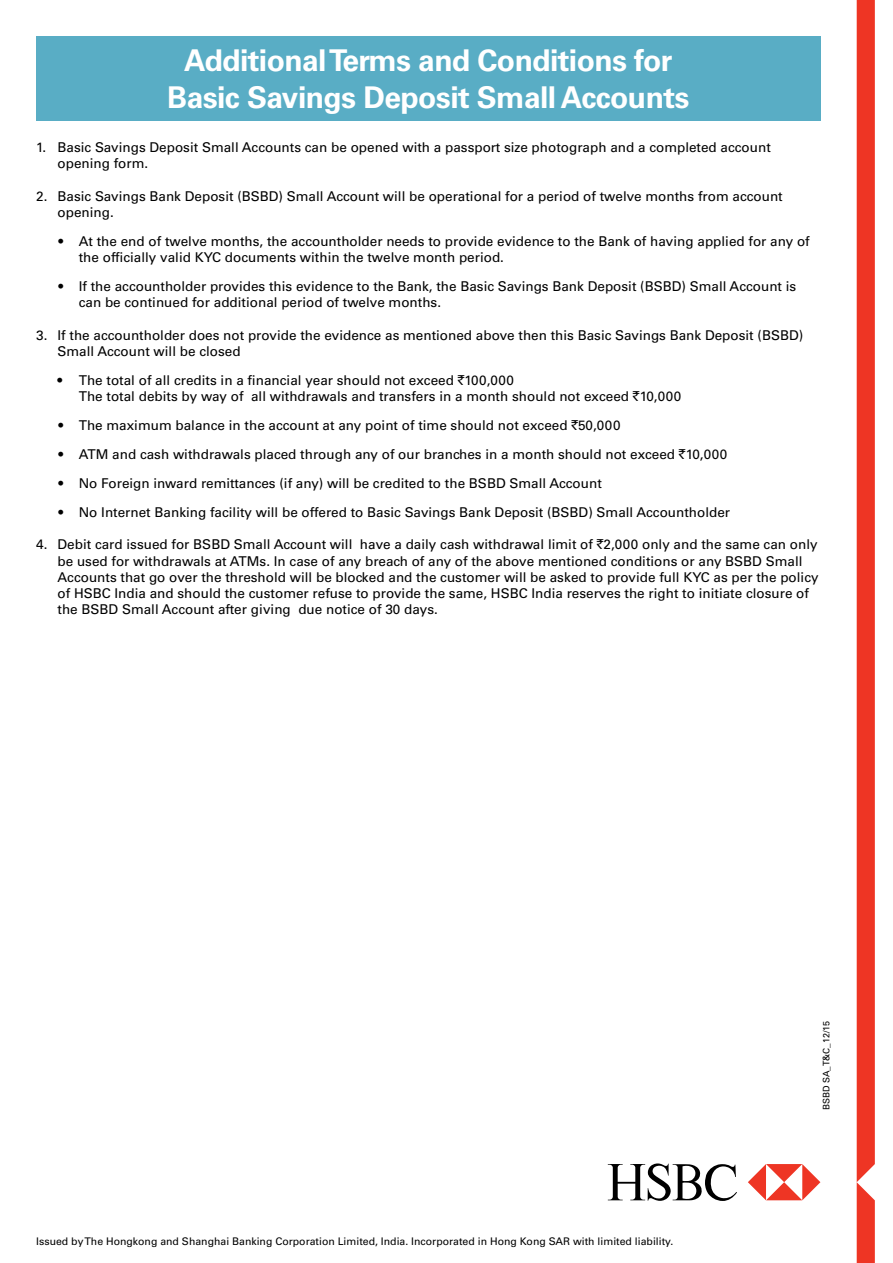
<style>
.page{position:relative;width:893px;height:1263px;background:#fff}
.page>*{position:absolute;margin:0;border:0;box-sizing:border-box;transform-origin:0 0}
.t1{font:700 30px/37.5px "Univers LT Std";letter-spacing:-.02em;color:#fff;text-align:center}
.t2{font:13.5px/16.2px "Univers LT Std";color:#000}
.t3{font:10.5px "Univers LT Std";color:#000}
.t4{font:9px "Univers LT Std";letter-spacing:-.01em;color:#000}
.s1{font-weight:300}
.s2{font-family:"Rupee Foradian"}
</style>
<div class="page">
<svg style="left:608px;top:1163px;width:129px;height:38px"></svg>
<svg style="left:748px;top:1164px;width:72px;height:36px"></svg>
<div style="left:857px;top:0;width:18px;height:1263px;background:#ee3524"></div>
<div style="left:36px;top:36px;width:784px;height:85px;background:#59adc5"></div>
<h1 class="t1" style="left:167px;top:42px;width:524px">Additional Terms and Conditions for<br>Basic Savings Deposit Small Accounts</h1>
<p class="t2" style="left:58px;top:139px;width:715px;text-indent:-21px">1. Basic Savings Deposit Small Accounts can be opened with a passport size photograph and a completed account opening form.</p>
<p class="t2" style="left:58px;top:188px;width:727px;text-indent:-21px">2. Basic Savings Bank Deposit (BSBD) Small Account will be operational for a period of twelve months from account opening.</p>
<p class="t2" style="left:79px;top:233px;width:732px;text-indent:-21px"><span class="s1">•</span> At the end of twelve months, the accountholder needs to provide evidence to the Bank of having applied for any of the officially valid KYC documents within the twelve month period.</p>
<p class="t2" style="left:79px;top:278px;width:719px;text-indent:-21px"><span class="s1">•</span> If the accountholder provides this evidence to the Bank, the Basic Savings Bank Deposit (BSBD) Small Account is can be continued for additional period of twelve months.</p>
<p class="t2" style="left:58px;top:327px;width:747px;text-indent:-21px">3. If the accountholder does not provide the evidence as mentioned above then this Basic Savings Bank Deposit (BSBD)<br>Small Account will be closed</p>
<p class="t2" style="left:79px;top:372px;width:604px;text-indent:-21px">• The total of all credits in a financial year should not exceed <span class="s2">`</span>100,000<br>The total debits by way of all withdrawals and transfers in a month should not exceed <span class="s2">`</span>10,000</p>
<p class="t2" style="left:58px;top:417px;width:564px"><span class="s1">•</span> The maximum balance in the account at any point of time should not exceed <span class="s2">`</span>50,000</p>
<p class="t2" style="left:58px;top:446px;width:671px"><span class="s1">•</span> ATM and cash withdrawals placed through any of our branches in a month should not exceed <span class="s2">`</span>10,000</p>
<p class="t2" style="left:58px;top:475px;width:546px"><span class="s1">•</span> No Foreign inward remittances (if any) will be credited to the BSBD Small Account</p>
<p class="t2" style="left:58px;top:504px;width:674px"><span class="s1">•</span> No Internet Banking facility will be offered to Basic Savings Bank Deposit (BSBD) Small Accountholder</p>
<p class="t2" style="left:58px;top:537px;width:763px;text-indent:-21px">4. Debit card issued for BSBD Small Account will have a daily cash withdrawal limit of <span class="s2">`</span>2,000 only and the same can only be used for withdrawals at ATMs. In case of any breach of any of the above mentioned conditions or any BSBD Small Accounts that go over the threshold will be blocked and the customer will be asked to provide full KYC as per the policy of HSBC India and should the customer refuse to provide the same, HSBC India reserves the right to initiate closure of the BSBD Small Account after giving due notice of 30 days.</p>
<p class="t3" style="left:36px;top:1235px;width:639px">Issued by The Hongkong and Shanghai Banking Corporation Limited, India. Incorporated in Hong Kong SAR with limited liability.</p>
<p class="t4" style="left:821px;top:1110px;width:91px;rotate:-90deg">BSBD SA_T&amp;C_12/15</p>
</div>
